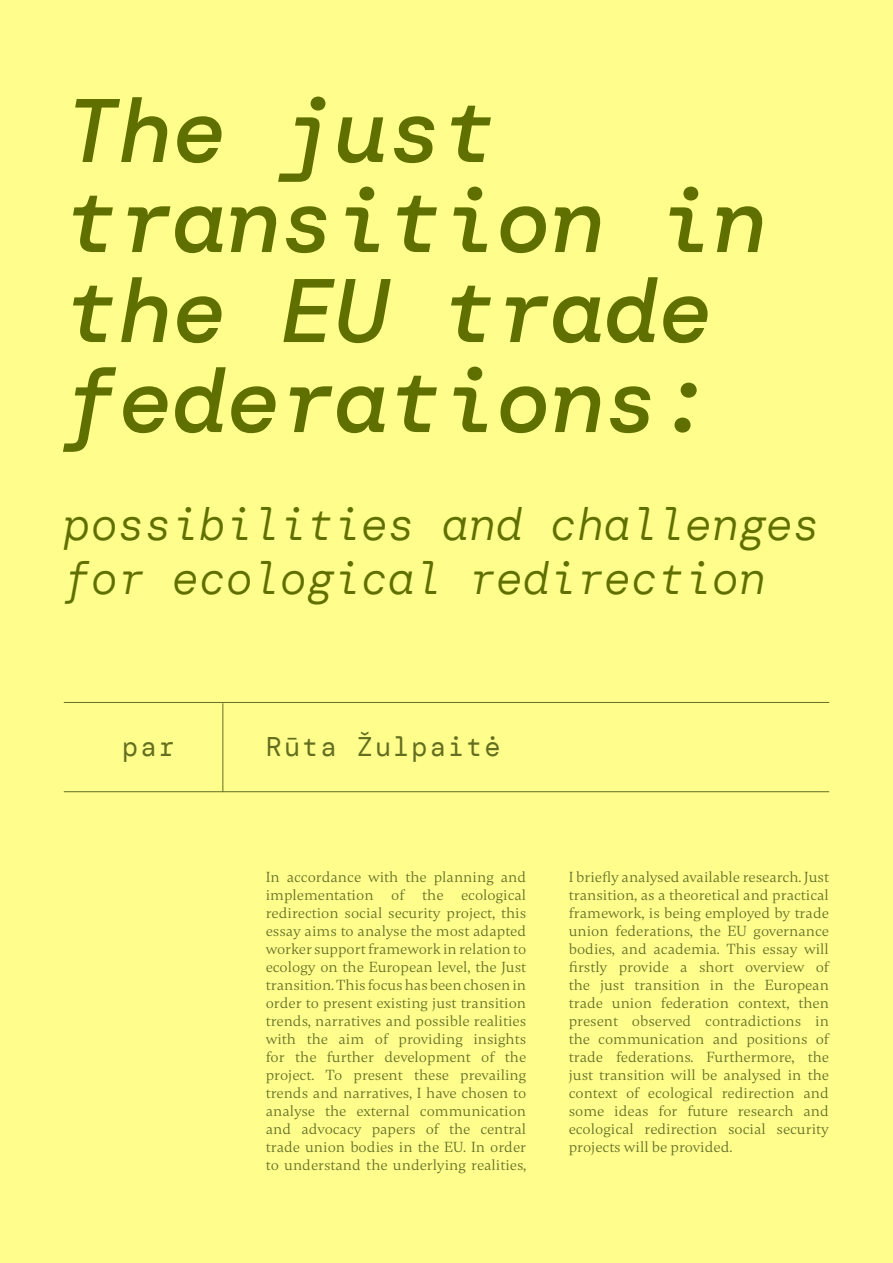
<style>
.page{position:relative;width:893px;height:1263px;background:#fffd8c}
.page>*{position:absolute;margin:0;border:0;box-sizing:border-box;transform-origin:0 0}
.t1{font:italic 500 90px/90px "DM Mono";color:#5f7000}
.t2{font:italic 300 45px/54px "DM Mono";color:#5f7000}
.t3{font:27px "DM Mono";letter-spacing:.075em;color:#636f1f}
.t4{font:15px/18px "Gambetta";color:#626f25;text-align:justify}
</style>
<div class="page">
<hr style="left:64px;top:702px;width:765px;height:1px;background:#626f25">
<hr style="left:64px;top:791px;width:765px;height:1px;background:#626f25">
<hr style="left:222px;top:703px;width:1px;height:89px;background:#626f25">
<h1 class="t1" style="left:64px;top:86px;width:703px">The just transition in the EU trade federations:</h1>
<h2 class="t2" style="left:64px;top:497px;width:758px">possibilities and challenges for ecological redirection</h2>
<h3 class="t3" style="left:122px;top:730px;width:54px">par</h3>
<h3 class="t3" style="left:266px;top:730px;width:236px">Rūta Žulpaitė</h3>
<p class="t4" style="left:266px;top:868px;width:262px">In accordance with the planning and implementation of the ecological redirection social security project, this essay aims to analyse the most adapted worker support framework in relation to ecology on the European level, the Just transition. This focus has been chosen in order to present existing just transition trends, narratives and possible realities with the aim of providing insights for the further development of the project. To present these prevailing trends and narratives, I have chosen to analyse the external communication and advocacy papers of the central trade union bodies in the EU. In order to understand the underlying realities,</p>
<p class="t4" style="left:569px;top:868px;width:262px">I briefly analysed available research. Just transition, as a theoretical and practical framework, is being employed by trade union federations, the EU governance bodies, and academia. This essay will firstly provide a short overview of the just transition in the European trade union federation context, then present observed contradictions in the communication and positions of trade federations. Furthermore, the just transition will be analysed in the context of ecological redirection and some ideas for future research and ecological redirection social security projects will be provided.</p>
</div>
